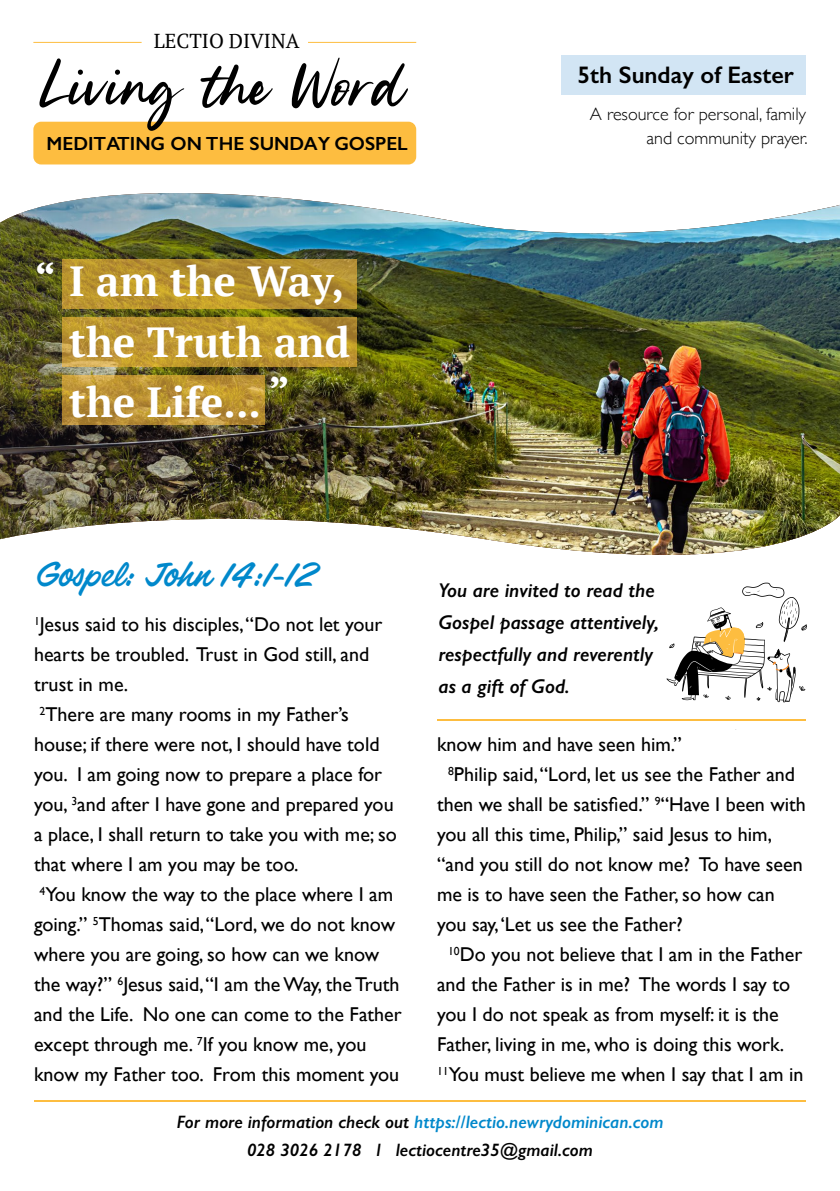
<style>
.page{position:relative;width:840px;height:1191px;background:#fff}
.page>*{position:absolute;margin:0;border:0;box-sizing:border-box;transform-origin:0 0}
.t1{font:70px "Silent Landfield";color:#000}
.t2{font:700 42px/60px "PT Serif";color:#fff}
.t3{font:40px "Filmotype Lucky";color:#0088cb}
.t4{font:600 24px "Gill Sans";color:#000}
.t5{font:20.2px "PT Serif";color:#000}
.t6{font:20px/30px "Gill Sans";color:#000}
.t7{font:italic 600 20px/32px "Gill Sans";color:#000}
.t8{font:600 19px "Gill Sans";color:#000}
.t9{font:italic 600 18px/28px "Gill Sans";color:#000;text-align:center}
.t10{font:300 18px/24px "Gill Sans";color:#000;text-align:right}
.s1{color:#0088cb}
</style>
<div class="page">
<div style="left:561px;top:56px;width:244px;height:39px;background:#d2e5f4"></div>
<div style="left:33px;top:122px;width:383px;height:42px;background:#fdbd40;border-radius:8px"></div>
<hr style="left:33px;top:42px;width:108px;height:1px;background:#fdbd40">
<hr style="left:308px;top:42px;width:108px;height:1px;background:#fdbd40">
<hr style="left:437px;top:719px;width:368px;height:2px;background:#fdbd40">
<img style="left:0;top:193px;width:839px;height:362px">
<svg style="left:63px;top:259px;width:293px;height:49px;background:#b6912d"></svg>
<svg style="left:63px;top:317px;width:293px;height:50px;background:#bd9630"></svg>
<svg style="left:666px;top:582px;width:140px;height:120px"></svg>
<hr style="left:34px;top:1099px;width:771px;height:2px;background:#fdbd40">
<svg style="left:63px;top:375px;width:202px;height:49px;background:#bb9235"></svg>
<p class="t5" style="left:154px;top:27px;width:147px">LECTIO DIVINA</p>
<h1 class="t1" style="left:42px;top:50px;width:365px">Living the Word</h1>
<p class="t8" style="left:46px;top:132px;width:362px">MEDITATING ON THE SUNDAY GOSPEL</p>
<h2 class="t2" style="left:69px;top:251px;width:282px;text-indent:-35px">“ I am the Way, the Truth and the Life...</h2>
<h2 class="t2" style="left:268px;top:360px;width:23px">”</h2>
<p class="t4" style="left:577px;top:61px;width:218px">5th Sunday of Easter</p>
<p class="t10" style="left:589px;top:101px;width:219px">A resource for personal, family and community prayer.</p>
<h3 class="t3" style="left:34px;top:553px;width:284px">Gospel: John 14:1-12</h3>
<p class="t6" style="left:34px;top:609px;width:369px"><sup>1</sup>Jesus said to his disciples, “Do not let your hearts be troubled. Trust in God still, and trust in me.<br><sup>2</sup>There are many rooms in my Father’s<br>house; if there were not, I should have told you. I am going now to prepare a place for you, <sup>3</sup>and after I have gone and prepared you a place, I shall return to take you with me; so that where I am you may be too.<br><sup>4</sup>You know the way to the place where I am going.” <sup>5</sup>Thomas said, “Lord, we do not know where you are going, so how can we know the way?” <sup>6</sup>Jesus said, “I am the Way, the Truth and the Life. No one can come to the Father except through me. <sup>7</sup>If you know me, you know my Father too. From this moment you</p>
<p class="t7" style="left:438px;top:574px;width:222px">You are invited to read the<br>Gospel passage attentively, respectfully and reverently as a gift of God.</p>
<p class="t6" style="left:437px;top:729px;width:246px">know him and have seen him.”</p>
<p class="t6" style="left:448px;top:759px;width:348px"><sup>8</sup>Philip said, “Lord, let us see the Father and</p>
<p class="t6" style="left:437px;top:789px;width:370px">then we shall be satisfied.” <sup>9</sup>“Have I been with</p>
<p class="t6" style="left:437px;top:819px;width:336px">you all this time, Philip,” said Jesus to him,</p>
<p class="t6" style="left:437px;top:849px;width:367px">“and you still do not know me? To have seen</p>
<p class="t6" style="left:437px;top:879px;width:339px">me is to have seen the Father, so how can</p>
<p class="t6" style="left:437px;top:909px;width:247px">you say, ‘Let us see the Father?</p>
<p class="t6" style="left:448px;top:939px;width:355px"><sup>10</sup>Do you not believe that I am in the Father</p>
<p class="t6" style="left:437px;top:969px;width:354px">and the Father is in me? The words I say to</p>
<p class="t6" style="left:437px;top:999px;width:343px">you I do not speak as from myself: it is the</p>
<p class="t6" style="left:437px;top:1029px;width:348px">Father, living in me, who is doing this work.</p>
<p class="t6" style="left:437px;top:1059px;width:368px"><sup>11</sup>You must believe me when I say that I am in</p>
<p class="t9" style="left:176px;top:1107px;width:488px">For more information check out <span class="s1">https://lectio.newrydominican.com<br></span>028 3026 2178 l lectiocentre35@gmail.com</p>
</div>
